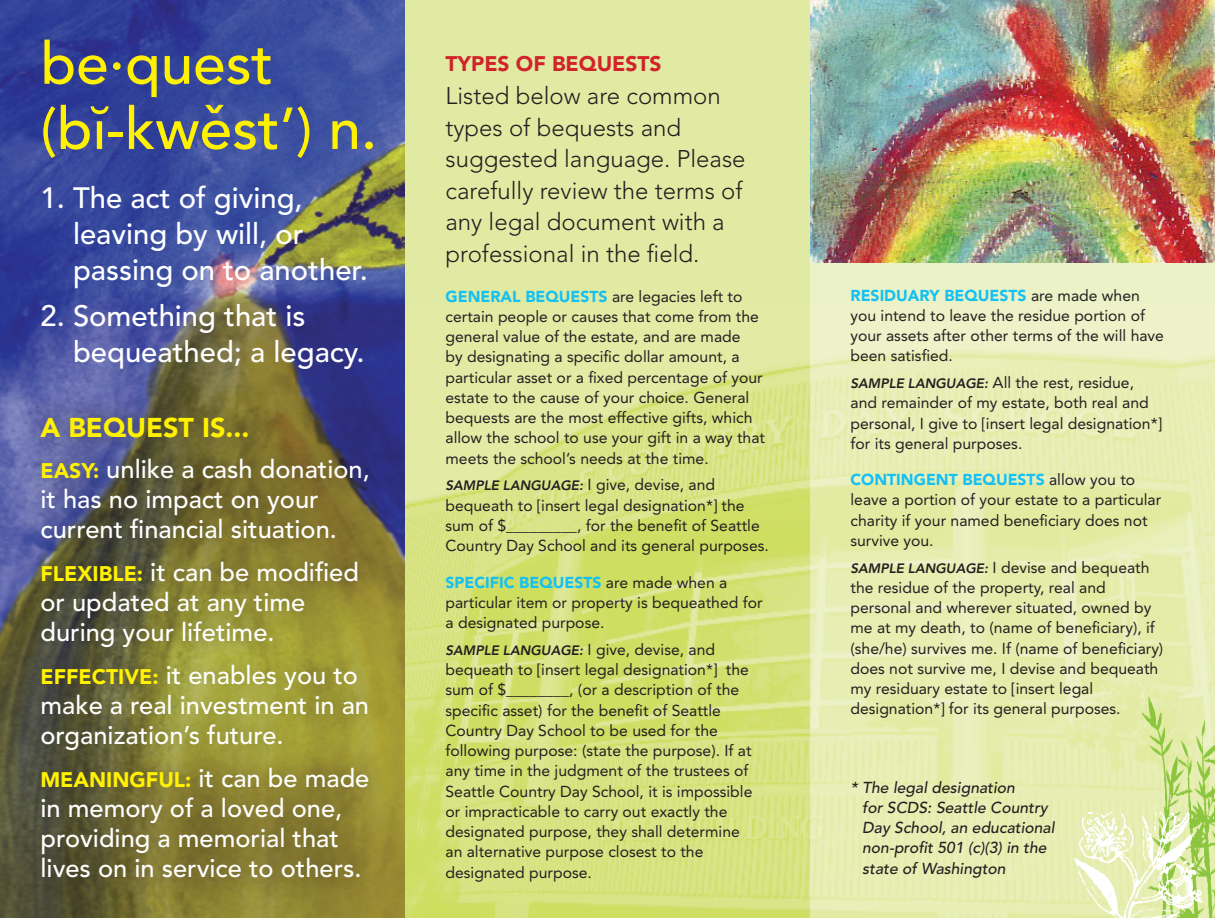
<style>
.page{position:relative;width:1215px;height:918px;background:#fff}
.page>*{position:absolute;margin:0;border:0;box-sizing:border-box;transform-origin:0 0}
.t1{font:500 58.5px/65.2px "Avenir";color:#fff101}
.t2{font:500 57px "Avenir";color:#fff101}
.t3{font:500 29.25px/36px "Avenir";color:#fff}
.t4{font:900 27px "Avenir";color:#fff101}
.t5{font:500 25.5px/30px "Avenir";color:#fff}
.t6{font:300 24px/31.5px "Avenir";color:#231f20}
.t7{font:900 21px "Avenir";color:#fff101}
.t8{font:900 21px "Avenir";color:#d1232a}
.text{font:15.75px/20.2px "Avenir";color:#231f20}
.text-2{font:italic 500 15.75px/20.2px "Avenir";color:#231f20}
.s1{font-weight:900;font-size:21px;color:#fff101}
.s2{font-weight:500;font-size:25.5px;color:#fff}
.s3{font-weight:900;color:#15c0f2}
.s4{font-weight:800;font-style:italic;font-size:13.5px}
</style>
<div class="page">
<div style="left:405px;top:0;width:810px;height:918px;background:#e1eaa3"></div>
<img style="left:405px;top:365px;width:405px;height:553px">
<svg style="left:810px;top:263px;width:405px;height:655px;fill:#e7eeb4"></svg>
<img style="left:810px;top:0;width:405px;height:263px">
<img style="left:0;top:0;width:405px;height:918px">
<div style="left:15px;top:390px;width:378px;height:514px;background:#231f20;opacity:.7"></div>
<img style="left:1122px;top:645px;width:93px;height:153px">
<img style="left:1054px;top:798px;width:161px;height:120px">
<img style="left:90px;top:103px;width:18px;height:17px">
<p class="t1" style="left:40px;top:32px;width:338px">be·quest (bi-kwest’) n.</p>
<p class="t3" style="left:73px;top:181px;width:296px;text-indent:-33px">1. The act of giving, leaving by will, or passing on to another.</p>
<p class="t3" style="left:73px;top:298px;width:293px;text-indent:-33px">2. Something that is bequeathed; a legacy.</p>
<p class="t2" style="left:93px;top:94px;width:15px">˘</p>
<p class="t2" style="left:208px;top:93px;width:15px">ˇ</p>
<p class="t4" style="left:40px;top:411px;width:210px">A BEQUEST IS...</p>
<p class="t5" style="left:40px;top:455px;width:331px"><span class="s1">EASY:</span> unlike a cash donation, it has no impact on your current financial situation.</p>
<p class="t5" style="left:40px;top:557px;width:320px"><span class="s1">FLEXIBLE:</span> it can be modified or updated at any time during your lifetime.</p>
<p class="t5" style="left:40px;top:660px;width:330px"><span class="s1">EFFECTIVE:</span> it enables you to make a real investment in an organization’s future.</p>
<p class="t7" style="left:40px;top:767px;width:330px">MEANINGFUL: <span class="s2">it can be made</span></p>
<p class="t5" style="left:40px;top:793px;width:323px">in memory of a loved one, providing a memorial that lives on in service to others.</p>
<p class="t8" style="left:446px;top:51px;width:215px">TYPES OF BEQUESTS</p>
<p class="t6" style="left:446px;top:80px;width:302px">Listed below are common types of bequests and suggested language. Please carefully review the terms of any legal document with a professional in the field.</p>
<p class="text" style="left:446px;top:286px;width:321px"><span class="s3">GENERAL BEQUESTS</span> are legacies left to certain people or causes that come from the general value of the estate, and are made<br>by designating a specific dollar amount, a particular asset or a fixed percentage of your estate to the cause of your choice. General bequests are the most effective gifts, which allow the school to use your gift in a way that meets the school’s needs at the time.</p>
<p class="text" style="left:446px;top:475px;width:325px"><span class="s4">SAMPLE LANGUAGE:</span> I give, devise, and bequeath to [insert legal designation*] the sum of $_________, for the benefit of Seattle Country Day School and its general purposes.</p>
<p class="text" style="left:446px;top:572px;width:319px"><span class="s3">SPECIFIC BEQUESTS</span> are made when a particular item or property is bequeathed for a designated purpose.</p>
<p class="text" style="left:446px;top:639px;width:308px"><span class="s4">SAMPLE LANGUAGE:</span> I give, devise, and bequeath to [insert legal designation*] the sum of $________, (or a description of the specific asset) for the benefit of Seattle Country Day School to be used for the following purpose: (state the purpose). If at any time in the judgment of the trustees of Seattle Country Day School, it is impossible or impracticable to carry out exactly the designated purpose, they shall determine an alternative purpose closest to the designated purpose.</p>
<p class="text" style="left:850px;top:285px;width:315px"><span class="s3">RESI DUARY BEQUESTS</span> are made when you intend to leave the residue portion of your assets after other terms of the will have been satisfied.</p>
<p class="text" style="left:850px;top:373px;width:313px"><span class="s4">SAMPLE LANGUAGE:</span> All the rest, residue, and remainder of my estate, both real and personal, I give to [insert legal designation*] for its general purposes.</p>
<p class="text" style="left:850px;top:470px;width:312px"><span class="s3">CONTINGENT BEQUESTS</span> allow you to leave a portion of your estate to a particular charity if your named beneficiary does not survive you.</p>
<p class="text" style="left:850px;top:557px;width:314px"><span class="s4">SAMPLE LANGUAGE:</span> I devise and bequeath the residue of the property, real and personal and wherever situated, owned by me at my death, to (name of beneficiary), if (she/he) survives me. If (name of beneficiary) does not survive me, I devise and bequeath my residuary estate to [insert legal designation*] for its general purposes.</p>
<p class="text-2" style="left:862px;top:778px;width:194px;text-indent:-12px">* The legal designation<br>for SCDS: Seattle Country<br>Day School, an educational non-profit 501 (c)(3) in the state of Washington</p>
</div>
